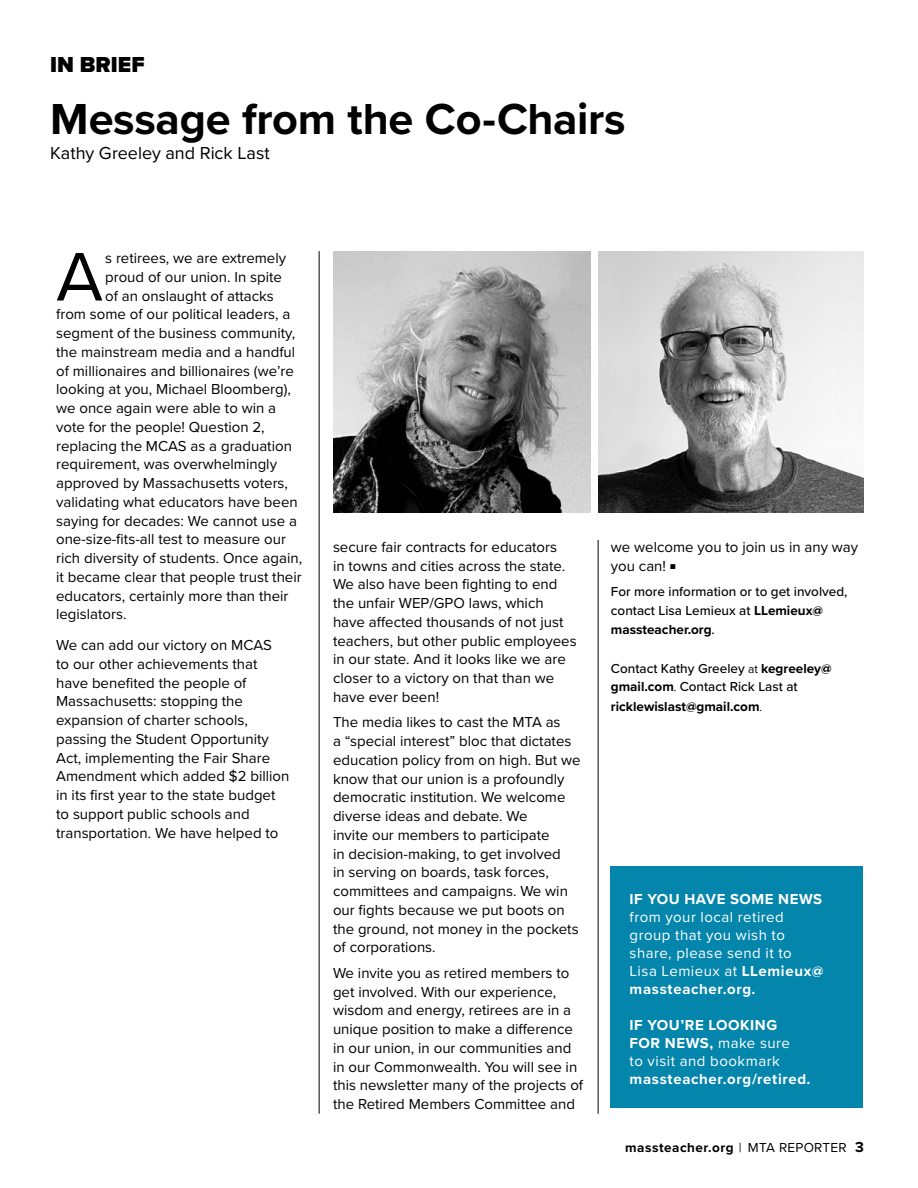
<style>
.page{position:relative;width:918px;height:1188px;background:#fff}
.page>*{position:absolute;margin:0;border:0;box-sizing:border-box;transform-origin:0 0}
.t1{font:71.25px "Proxima Nova";color:#000}
.t2{font:700 45px "Proxima Nova";letter-spacing:-.005em;color:#000}
.t3{font:900 22.5px "Proxima Nova";color:#000}
.t4{font:18px "Proxima Nova";color:#000}
.t5{font:15px/18.8px "Proxima Nova";color:#000}
.t6{font:15px/18px "Proxima Nova";letter-spacing:.03em;color:#fff}
.t7{font:700 15px/18px "Proxima Nova";letter-spacing:.04em;color:#fff}
.t8{font:700 13.5px/19px "Proxima Nova";color:#000}
.t9{font:500 13.5px/18.8px "Proxima Nova";color:#000}
.t10{font:700 13.5px "Proxima Nova";letter-spacing:.04em;color:#000}
.s1{font-family:"Century Gothic";font-size:10.5px}
.s2{font-weight:700}
.s3{font-weight:500}
.s4{font-weight:400;font-size:12px}
.s5{font-weight:700;font-style:italic}
.s6{font-weight:400}
.s7{font-style:italic}
.s8{font-size:15px}
</style>
<div class="page">
<img style="left:333px;top:251px;width:258px;height:262px">
<img style="left:598px;top:251px;width:266px;height:262px">
<hr style="left:598px;top:540px;width:1px;height:574px;background:#000">
<hr style="left:319px;top:251px;width:1px;height:863px;background:#000">
<div style="left:611px;top:866px;width:252px;height:241px;background:#0485ac"></div>
<h3 class="t3" style="left:50px;top:47px;width:96px">IN BRIEF</h3>
<h2 class="t2" style="left:50px;top:85px;width:577px">Message from the Co-Chairs</h2>
<p class="t4" style="left:50px;top:140px;width:221px">Kathy Greeley and Rick Last</p>
<h1 class="t1" style="left:56px;top:224px;width:48px">A</h1>
<p class="t5" style="left:105px;top:248px;width:183px">s retirees, we are extremely</p>
<p class="t5" style="left:105px;top:267px;width:178px">proud of our union. In spite</p>
<p class="t5" style="left:105px;top:286px;width:170px">of an onslaught of attacks</p>
<p class="t5" style="left:56px;top:304px;width:236px">from some of our political leaders, a</p>
<p class="t5" style="left:56px;top:323px;width:241px">segment of the business community,</p>
<p class="t5" style="left:56px;top:342px;width:241px">the mainstream media and a handful</p>
<p class="t5" style="left:56px;top:361px;width:239px">of millionaires and billionaires (we’re</p>
<p class="t5" style="left:56px;top:379px;width:236px">looking at you, Michael Bloomberg),</p>
<p class="t5" style="left:56px;top:398px;width:222px">we once again were able to win a</p>
<p class="t5" style="left:56px;top:417px;width:210px">vote for the people! Question 2,</p>
<p class="t5" style="left:56px;top:436px;width:237px">replacing the MCAS as a graduation</p>
<p class="t5" style="left:56px;top:454px;width:222px">requirement, was overwhelmingly</p>
<p class="t5" style="left:56px;top:473px;width:233px">approved by Massachusetts voters,</p>
<p class="t5" style="left:56px;top:492px;width:243px">validating what educators have been</p>
<p class="t5" style="left:56px;top:511px;width:242px">saying for decades: We cannot use a</p>
<p class="t5" style="left:56px;top:529px;width:231px">one-size-fits-all test to measure our</p>
<p class="t5" style="left:56px;top:548px;width:247px">rich diversity of students. Once again,</p>
<p class="t5" style="left:56px;top:567px;width:247px">it became clear that people trust their</p>
<p class="t5" style="left:56px;top:586px;width:234px">educators, certainly more than their</p>
<p class="t5" style="left:56px;top:604px;width:72px">legislators.</p>
<p class="t5" style="left:56px;top:635px;width:235px">We can add our victory on MCAS<br>to our other achievements that have benefited the people of<br>Massachusetts: stopping the expansion of charter schools, passing the Student Opportunity<br>Act, implementing the Fair Share<br>Amendment which added $2 billion in its first year to the state budget to support public schools and transportation. We have helped to</p>
<p class="t5" style="left:333px;top:537px;width:245px">secure fair contracts for educators<br>in towns and cities across the state.<br>We also have been fighting to end the unfair WEP/GPO laws, which have affected thousands of not just teachers, but other public employees in our state. And it looks like we are closer to a victory on that than we have ever been!</p>
<p class="t5" style="left:333px;top:712px;width:249px">The media likes to cast the MTA as<br>a “special interest” bloc that dictates education policy from on high. But we know that our union is a profoundly democratic institution. We welcome diverse ideas and debate. We<br>invite our members to participate<br>in decision-making, to get involved<br>in serving on boards, task forces, committees and campaigns. We win our fights because we put boots on the ground, not money in the pockets of corporations.</p>
<p class="t5" style="left:333px;top:963px;width:252px">We invite you as retired members to get involved. With our experience, wisdom and energy, retirees are in a unique position to make a difference in our union, in our communities and in our Commonwealth. You will see in this newsletter many of the projects of the Retired Members Committee and</p>
<p class="t5" style="left:611px;top:537px;width:249px">we welcome you to join us in any way you can! <span class="s1">■</span></p>
<p class="t9" style="left:611px;top:582px;width:238px">For more information or to get involved, contact Lisa Lemieux at <span class="s2">LLemieux@ massteacher.org</span>.</p>
<p class="t8" style="left:611px;top:658px;width:222px"><span class="s3">Contact Kathy Greeley</span> <span class="s4">at</span> kegreeley@ gmail.com<span class="s4">.</span> <span class="s3">Contact Rick Last at </span>ricklewislast@gmail.com<span class="s4">.</span></p>
<p class="t7" style="left:630px;top:890px;width:194px">IF YOU HAVE SOME NEWS</p>
<p class="t6" style="left:630px;top:907px;width:195px">from your local retired group that you wish to share, please send it to<br>Lisa Lemieux at <span class="s2">LLemieux@ massteacher.org</span><span class="s5">.</span></p>
<p class="t7" style="left:630px;top:1016px;width:183px">IF YOU’RE LOOKING<br>FOR NEWS, <span class="s6">make sure<br>to visit and bookmark </span>massteacher.org/retired<span class="s7">.</span></p>
<p class="t10" style="left:625px;top:1137px;width:240px">massteacher.org <span class="s6">| MTA REPORTER</span> <span class="s8">3</span></p>
</div>
